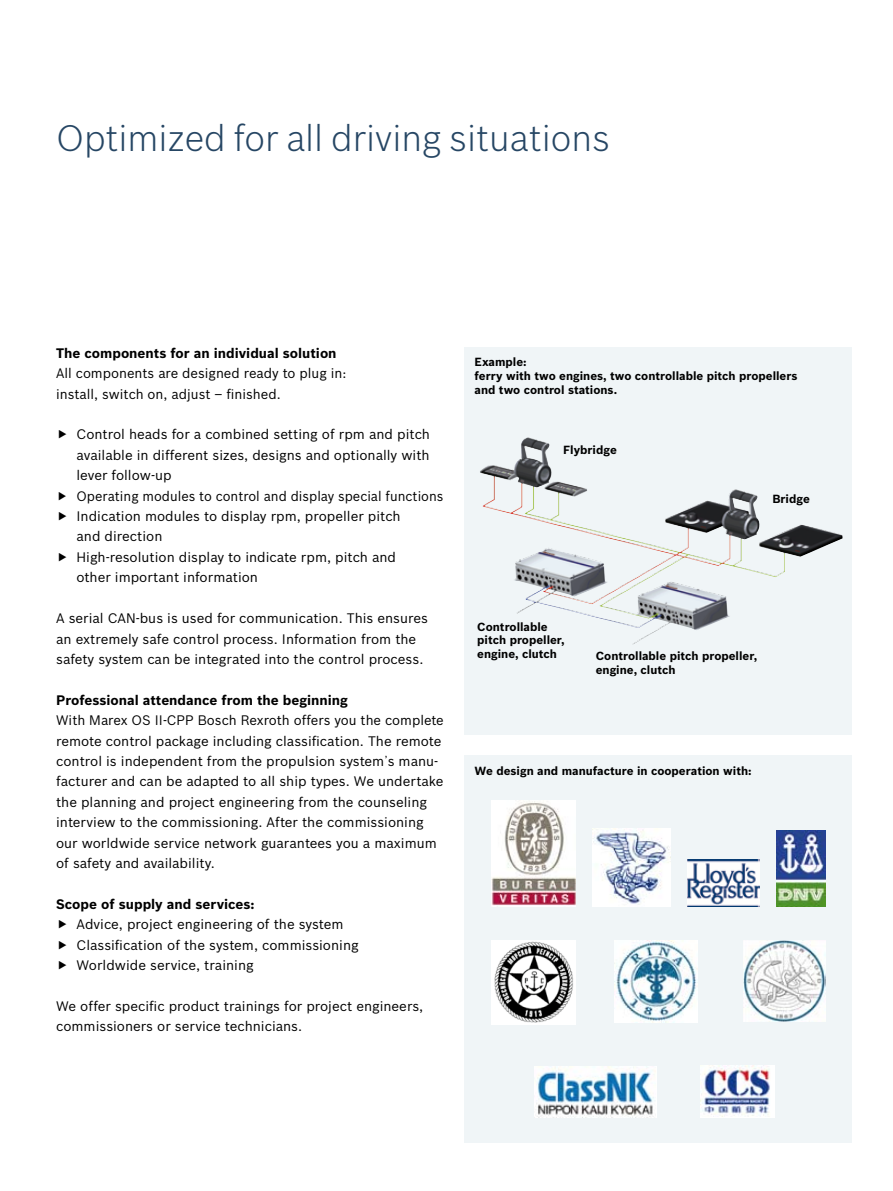
<style>
.page{position:relative;width:893px;height:1191px;background:#fff}
.page>*{position:absolute;margin:0;border:0;box-sizing:border-box;transform-origin:0 0}
.t1{font:300 36px "Bosch Sans";color:#264664}
.t2{font:13.5px/20.4px "Bosch Sans";color:#000}
.t3{font:700 13.5px "Bosch Sans";color:#000}
.t4{font:700 11.55px/13.8px "Bosch Sans";color:#000}
.s1{font-weight:300}
</style>
<div class="page">
<div style="left:464px;top:347px;width:388px;height:388px;background:#f0f5f7"></div>
<img style="left:511px;top:437px;width:17px;height:33px">
<div style="left:464px;top:755px;width:388px;height:388px;background:#f0f5f7"></div>
<img style="left:777px;top:830px;width:48px;height:76px">
<img style="left:491px;top:800px;width:85px;height:106px">
<img style="left:687px;top:859px;width:73px;height:47px">
<img style="left:593px;top:828px;width:77px;height:78px">
<img style="left:534px;top:1066px;width:122px;height:51px">
<img style="left:701px;top:1065px;width:74px;height:52px">
<img style="left:491px;top:940px;width:85px;height:84px">
<img style="left:744px;top:940px;width:81px;height:81px">
<img style="left:615px;top:940px;width:83px;height:83px">
<h1 class="t1" style="left:56px;top:116px;width:556px">Optimized for all driving situations</h1>
<p class="t3" style="left:56px;top:344px;width:282px">The components for an individual solution</p>
<p class="t2" style="left:56px;top:363px;width:292px">All components are designed ready to plug in: install, switch on, adjust – finished.</p>
<p class="t2" style="left:77px;top:424px;width:368px">Control heads for a combined setting of rpm and pitch available in different sizes, designs and optionally with lever follow-up<br>Operating modules to control and display special functions Indication modules to display rpm, propeller pitch<br>and direction<br>High-resolution display to indicate rpm, pitch and<br>other important information</p>
<p class="t2" style="left:56px;top:608px;width:373px">A serial CAN-bus is used for communication. This ensures an extremely safe control process. Information from the safety system can be integrated into the control process.</p>
<p class="t3" style="left:56px;top:691px;width:293px">Professional attendance from the beginning</p>
<p class="t2" style="left:56px;top:710px;width:389px">With Marex OS II-CPP Bosch Rexroth offers you the complete remote control package including classification. The remote control is independent from the propulsion system<span class="s1">’</span>s manu&shy;facturer and can be adapted to all ship types. We undertake the planning and project engineering from the counseling interview to the commissioning. After the commissioning our worldwide service network guarantees you a maximum of safety and availability.</p>
<p class="t3" style="left:56px;top:895px;width:200px">Scope of supply and services:</p>
<p class="t2" style="left:77px;top:914px;width:284px">Advice, project engineering of the system<br>Classification of the system, commissioning<br>Worldwide service, training</p>
<p class="t2" style="left:56px;top:995px;width:369px">We offer specific product trainings for project engineers, commissioners or service technicians.</p>
<p class="t4" style="left:475px;top:355px;width:324px">Example:<br>ferry with two engines, two controllable pitch propellers and two control stations.</p>
<p class="t4" style="left:563px;top:443px;width:55px">Flybridge</p>
<p class="t4" style="left:772px;top:492px;width:39px">Bridge</p>
<p class="t4" style="left:477px;top:619px;width:89px">Controllable pitch propeller, engine, clutch</p>
<p class="t4" style="left:596px;top:649px;width:163px">Controllable pitch propeller, engine, clutch</p>
<p class="t4" style="left:475px;top:763px;width:279px">We design and manufacture in cooperation with:</p>
</div>
